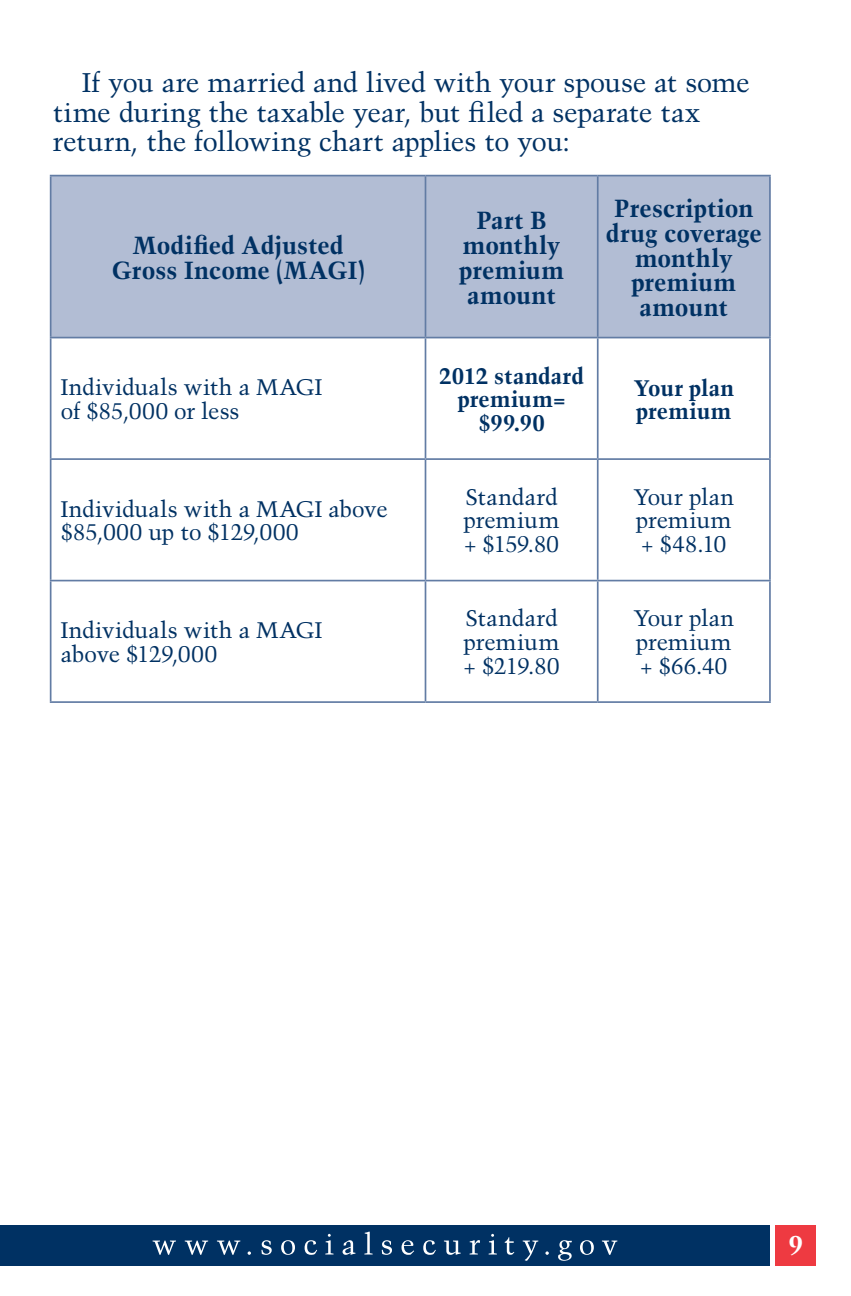
<style>
.page{position:relative;width:851px;height:1296px;background:#fff}
.page>*{position:absolute;margin:0;border:0;box-sizing:border-box;transform-origin:0 0}
.Paragraph{font:27px/29.2px "Trump Mediaeval";letter-spacing:-.01em;color:#003163}
.t1{font:700 27px "Trump Mediaeval";color:#fff}
.TH{font:700 24.75px/24.8px "Trump Mediaeval";letter-spacing:-.005em;color:#003163;text-align:center}
.TD{font:22.5px/23.6px "Trump Mediaeval";color:#003163;text-align:justify}
.TD-2{font:700 22.5px/23.6px "Trump Mediaeval";letter-spacing:.005em;color:#003163;text-align:center}
</style>
<div class="page">
<div style="left:775px;top:1225px;width:41px;height:41px;background:#ee3a41"></div>
<div style="left:0;top:1225px;width:770px;height:41px;background:#003163"></div>
<svg style="left:152px;top:1232px;width:465px;height:29px"></svg>
<div style="left:51px;top:176px;width:718px;height:161px;background:#b2bdd4"></div>
<hr style="left:50px;top:175px;width:375px;height:1px;background:#627ca4">
<hr style="left:50px;top:176px;width:1px;height:161px;background:#627ca4">
<hr style="left:425px;top:175px;width:172px;height:1px;background:#627ca4">
<hr style="left:424px;top:176px;width:2px;height:161px;background:#627ca4">
<hr style="left:597px;top:175px;width:173px;height:1px;background:#627ca4">
<hr style="left:597px;top:176px;width:1px;height:161px;background:#627ca4">
<hr style="left:769px;top:176px;width:1px;height:161px;background:#627ca4">
<hr style="left:50px;top:337px;width:375px;height:1px;background:#627ca4">
<hr style="left:50px;top:338px;width:1px;height:120px;background:#627ca4">
<hr style="left:425px;top:337px;width:172px;height:1px;background:#627ca4">
<hr style="left:424px;top:338px;width:2px;height:120px;background:#627ca4">
<hr style="left:597px;top:337px;width:173px;height:1px;background:#627ca4">
<hr style="left:597px;top:338px;width:1px;height:120px;background:#627ca4">
<hr style="left:769px;top:338px;width:1px;height:120px;background:#627ca4">
<hr style="left:50px;top:458px;width:375px;height:2px;background:#627ca4">
<hr style="left:50px;top:460px;width:1px;height:120px;background:#627ca4">
<hr style="left:425px;top:458px;width:172px;height:2px;background:#627ca4">
<hr style="left:424px;top:460px;width:2px;height:120px;background:#627ca4">
<hr style="left:597px;top:458px;width:173px;height:2px;background:#627ca4">
<hr style="left:597px;top:460px;width:1px;height:120px;background:#627ca4">
<hr style="left:769px;top:460px;width:1px;height:120px;background:#627ca4">
<hr style="left:50px;top:580px;width:375px;height:1px;background:#627ca4">
<hr style="left:50px;top:581px;width:1px;height:120px;background:#627ca4">
<hr style="left:425px;top:580px;width:172px;height:1px;background:#627ca4">
<hr style="left:424px;top:581px;width:2px;height:120px;background:#627ca4">
<hr style="left:597px;top:580px;width:173px;height:1px;background:#627ca4">
<hr style="left:597px;top:581px;width:1px;height:120px;background:#627ca4">
<hr style="left:769px;top:581px;width:1px;height:120px;background:#627ca4">
<hr style="left:50px;top:701px;width:375px;height:2px;background:#627ca4">
<hr style="left:425px;top:701px;width:172px;height:2px;background:#627ca4">
<hr style="left:597px;top:701px;width:173px;height:2px;background:#627ca4">
<p class="Paragraph" style="left:53px;top:68px;width:698px;text-indent:29px">If you are married and lived with your spouse at some time during the taxable year, but filed a separate tax return, the following chart applies to you:</p>
<p class="TH" style="left:111px;top:233px;width:255px">Modified Adjusted<br>Gross Income (MAGI)</p>
<p class="TH" style="left:459px;top:208px;width:107px">Part B monthly premium amount</p>
<p class="TH" style="left:605px;top:195px;width:157px">Prescription drug coverage monthly premium amount</p>
<p class="TD" style="left:61px;top:375px;width:263px">Individuals with a MAGI of $85,000 or less</p>
<p class="TD-2" style="left:439px;top:364px;width:146px">2012 standard premium= $99.90</p>
<p class="TD-2" style="left:633px;top:375px;width:102px;text-align:left">Your plan premium</p>
<p class="TD" style="left:61px;top:497px;width:328px">Individuals with a MAGI above $85,000 up to $129,000</p>
<p class="TD" style="left:463px;top:485px;width:98px">Standard premium + $159.80</p>
<p class="TD" style="left:633px;top:485px;width:102px">Your plan premium + $48.10</p>
<p class="TD" style="left:61px;top:618px;width:263px">Individuals with a MAGI above $129,000</p>
<p class="TD" style="left:463px;top:606px;width:98px">Standard premium + $219.80</p>
<p class="TD" style="left:633px;top:606px;width:102px">Your plan premium + $66.40</p>
<p class="t1" style="left:788px;top:1228px;width:17px">9</p>
</div>
